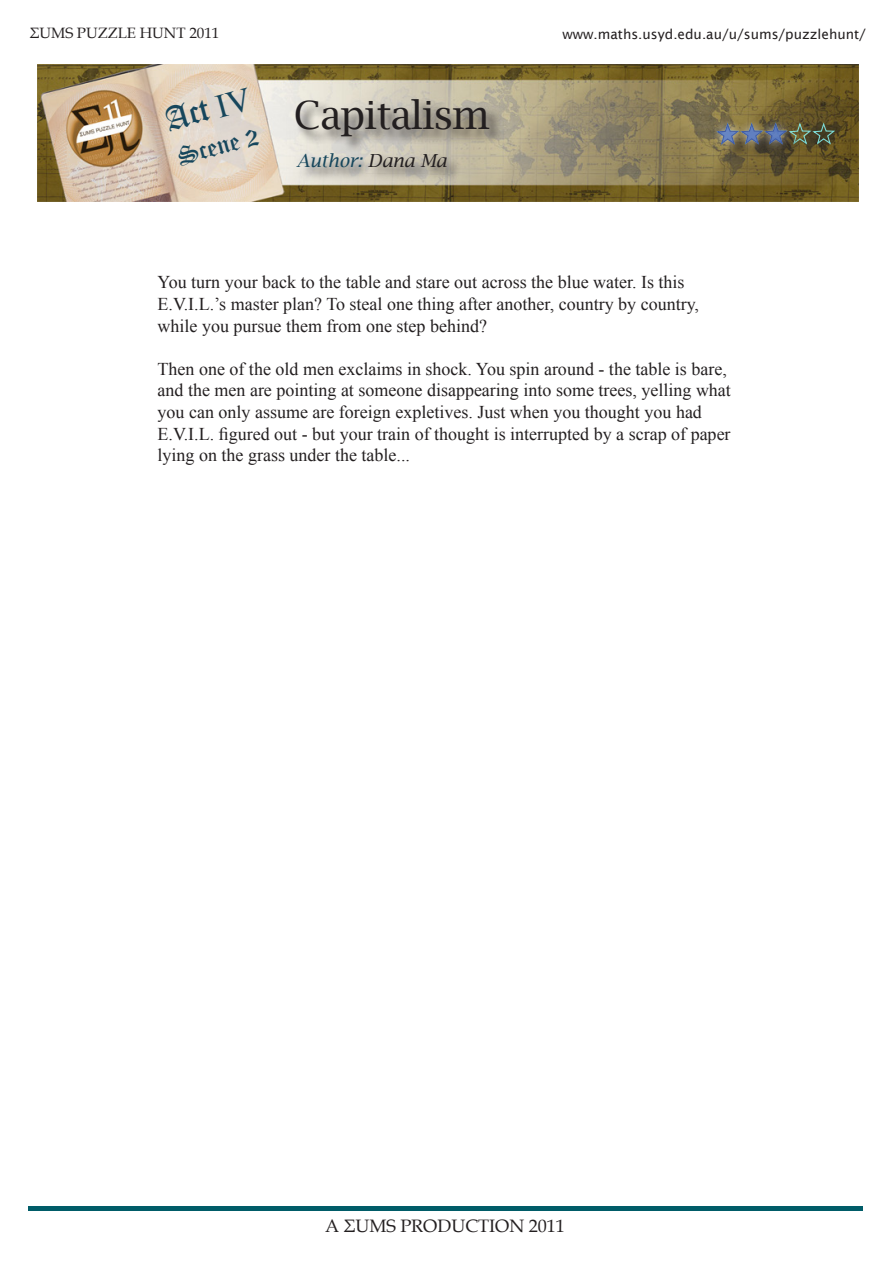
<style>
.page{position:relative;width:893px;height:1263px;background:#fff}
.page>*{position:absolute;margin:0;border:0;box-sizing:border-box;transform-origin:0 0}
.t1{font:39px "Lucida Bright";letter-spacing:-.02em;color:#231f20}
.t2{font:33px "Old English Text";color:#16465c}
.t3{font:25.5px "Old English Text";color:#16465c}
.t4{font:18px/21.6px "Times New Roman";color:#231f20}
.t5{font:18px "Book Antiqua";color:#231f20}
.t6{font:italic 18px "Lucida Bright";color:#16465c}
.t7{font:15px "Book Antiqua";color:#231f20}
.t8{font:13.5px "Lucida Sans";color:#231f20}
.s1{font-family:"Times New Roman"}
.s2{color:#231f20}
</style>
<div class="page">
<div style="left:28px;top:1206px;width:835px;height:5px;background:#005c68"></div>
<img style="left:37px;top:65px;width:821px;height:137px">
<div style="left:295px;top:98px;width:209px;height:54px;background:#231f20;opacity:.75"></div>
<div style="left:298px;top:153px;width:164px;height:29px;background:#231f20;opacity:.75"></div>
<div style="left:720px;top:126px;width:36px;height:36px;background:#231f20;opacity:.75"></div>
<div style="left:709px;top:115px;width:38px;height:38px;background:#fff;opacity:.75"></div>
<div style="left:744px;top:126px;width:36px;height:36px;background:#231f20;opacity:.75"></div>
<div style="left:733px;top:115px;width:38px;height:38px;background:#fff;opacity:.75"></div>
<div style="left:768px;top:126px;width:36px;height:36px;background:#231f20;opacity:.75"></div>
<div style="left:757px;top:115px;width:38px;height:38px;background:#fff;opacity:.75"></div>
<svg style="left:715px;top:123px;width:122px;height:23px;background:#65675c"></svg>
<p class="t7" style="left:30px;top:22px;width:191px">ΣUMS PUZZLE HUNT 2011</p>
<p class="t8" style="left:562px;top:27px;width:305px">www.maths.usyd.edu.au/u/sums/puzzlehunt/</p>
<p class="t2" style="left:160px;top:100px;width:89px;rotate:-15deg">Act <span class="s1">IV</span></p>
<p class="t3" style="left:174px;top:141px;width:84px;rotate:-15deg">Scene 2</p>
<p class="t1" style="left:294px;top:93px;width:197px">Capitalism</p>
<p class="t6" style="left:296px;top:150px;width:152px">Author: <span class="s2">Dana Ma</span></p>
<p class="t4" style="left:158px;top:271px;width:543px">You turn your back to the table and stare out across the blue water. Is this<br>E.V.I.L.’s master plan? To steal one thing after another, country by country, while you pursue them from one step behind?</p>
<p class="t4" style="left:158px;top:358px;width:575px">Then one of the old men exclaims in shock. You spin around - the table is bare, and the men are pointing at someone disappearing into some trees, yelling what you can only assume are foreign expletives. Just when you thought you had E.V.I.L. figured out - but your train of thought is interrupted by a scrap of paper lying on the grass under the table...</p>
<p class="t5" style="left:325px;top:1213px;width:241px">A ΣUMS PRODUCTION 2011</p>
</div>
